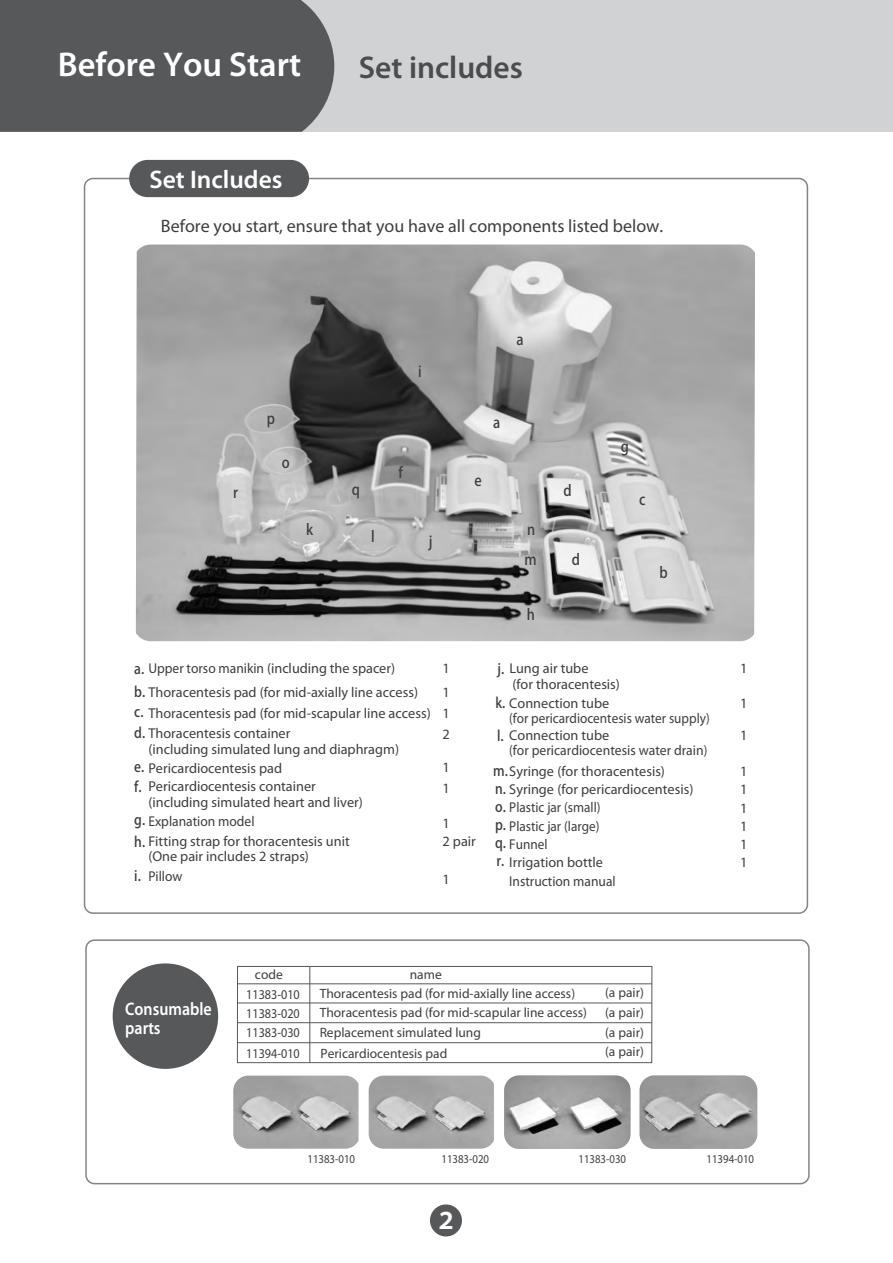
<style>
.page{position:relative;width:893px;height:1263px;background:#fff}
.page>*{position:absolute;margin:0;border:0;box-sizing:border-box;transform-origin:0 0}
.t1{font:600 34.5px "Myriad Pro";color:#fff}
.t2{font:600 31.5px "Myriad Pro";color:#4b4c4d}
.t3{font:600 25.5px "Myriad Pro";color:#fff}
.t4{font:700 22.5px "Koz Go Pro";color:#fff}
.t5{font:600 18.15px/18.5px "Myriad Pro";color:#fff;scale:.88 1}
.t6{font:18px "Myriad Pro";color:#3e3e3f}
.t7{font:500 15px "Koz Go Pro";color:#3e3e3f;scale:.9 1}
.t8{font:14.25px/18.3px "Myriad Pro";color:#3e3e3f}
.t9{font:14.25px/23.9px "Myriad Pro";color:#3e3e3f;scale:.95 1}
.t10{font:14.25px/18.1px "Myriad Pro";color:#3e3e3f;text-align:justify;scale:.93 1}
.t11{font:14.25px "Myriad Pro";color:#3e3e3f;scale:.9 1}
.t12{font:500 14.25px "Koz Go Pro";color:#3e3e3f;scale:.9 1}
.t13{font:13.5px/20px "Myriad Pro";color:#3e3e3f;text-align:justify}
.t14{font:13.5px/18.3px "Myriad Pro";color:#3e3e3f;scale:.9 1}
.t15{font:12px "Myriad Pro";color:#3e3e3f;scale:.9 1}
.s1{font-family:"Koz Go Pro";font-weight:500}
</style>
<div class="page">
<img style="left:136px;top:245px;width:619px;height:396px">
<img style="left:504px;top:1075px;width:127px;height:74px">
<img style="left:369px;top:1075px;width:125px;height:74px">
<img style="left:233px;top:1075px;width:126px;height:74px">
<img style="left:639px;top:1075px;width:118px;height:74px">
<div style="left:113px;top:963px;width:105px;height:106px;background:#57585a;border-radius:50%"></div>
<div style="left:0;top:0;width:893px;height:132px;background:#d1d2d4"></div>
<div style="left:0;top:0;width:334px;height:132px;background:#57585a"></div>
<div style="left:129px;top:160px;width:180px;height:37px;background:#57585a;border-radius:19px"></div>
<div style="left:430px;top:1204px;width:32px;height:32px;background:#57585a;border-radius:50%"></div>
<div style="left:85px;top:939px;width:725px;height:245px;border:2px solid #828487;border-radius:9px"></div>
<div style="left:237px;top:966px;width:415px;height:97px;border:1px solid #57585a"></div>
<hr style="left:238px;top:983px;width:414px;height:1px;background:#57585a">
<hr style="left:309px;top:966px;width:1px;height:97px;background:#57585a">
<hr style="left:237px;top:1002px;width:415px;height:1px;background:#57585a">
<hr style="left:237px;top:1022px;width:415px;height:1px;background:#57585a">
<hr style="left:237px;top:1042px;width:415px;height:1px;background:#57585a">
<h1 class="t1" style="left:58px;top:43px;width:245px">Before You Start</h1>
<h2 class="t2" style="left:359px;top:48px;width:166px">Set includes</h2>
<h3 class="t3" style="left:149px;top:163px;width:135px">Set Includes</h3>
<p class="t6" style="left:161px;top:215px;width:504px">Before you start, ensure that you have all components listed below.</p>
<p class="t7" style="left:516px;top:330px;width:9px">a</p>
<p class="t7" style="left:418px;top:361px;width:5px">i</p>
<p class="t7" style="left:267px;top:409px;width:11px">p</p>
<p class="t7" style="left:493px;top:413px;width:9px">a</p>
<p class="t7" style="left:621px;top:437px;width:11px">g</p>
<p class="t7" style="left:282px;top:453px;width:10px">o</p>
<p class="t7" style="left:233px;top:482px;width:7px">r</p>
<p class="t7" style="left:352px;top:480px;width:11px">q</p>
<p class="t7" style="left:399px;top:463px;width:6px">f</p>
<p class="t7" style="left:474px;top:471px;width:10px">e</p>
<p class="t7" style="left:563px;top:481px;width:11px">d</p>
<p class="t7" style="left:639px;top:489px;width:9px">c</p>
<p class="t7" style="left:306px;top:520px;width:9px">k</p>
<p class="t7" style="left:371px;top:527px;width:5px">l</p>
<p class="t7" style="left:429px;top:531px;width:6px">j</p>
<p class="t7" style="left:527px;top:519px;width:11px">n</p>
<p class="t7" style="left:525px;top:550px;width:15px">m</p>
<p class="t7" style="left:572px;top:549px;width:11px">d</p>
<p class="t7" style="left:659px;top:563px;width:11px">b</p>
<p class="t7" style="left:527px;top:604px;width:11px">h</p>
<p class="t9" style="left:134px;top:656px;width:300px"><span class="s1">a.</span> Upper torso manikin (including the spacer)<br><span class="s1">b.</span> Thoracentesis pad (for mid-axially line access)</p>
<p class="t8" style="left:134px;top:704px;width:298px"><span class="s1">c.</span> Thoracentesis pad (for mid-scapular line access)</p>
<p class="t8" style="left:134px;top:724px;width:158px"><span class="s1">d.</span> Thoracentesis container</p>
<p class="t8" style="left:134px;top:759px;width:149px"><span class="s1">e.</span> Pericardiocentesis pad</p>
<p class="t12" style="left:134px;top:777px;width:10px">f.</p>
<p class="t9" style="left:134px;top:812px;width:228px;line-height:19.5px"><span class="s1">g.</span> Explanation model<br><span class="s1">h.</span> Fitting strap for thoracentesis unit</p>
<p class="t8" style="left:134px;top:846px;width:176px;line-height:20px;text-indent:14px">(One pair includes 2 straps) <span class="s1">i.</span> Pillow</p>
<p class="t8" style="left:148px;top:740px;width:252px">(including simulated lung and diaphragm)</p>
<p class="t8" style="left:148px;top:778px;width:216px;line-height:16.5px">Pericardiocentesis container (including simulated heart and liver)</p>
<p class="t8" style="left:443px;top:656px;width:9px;line-height:24.3px">1<br>1</p>
<p class="t8" style="left:443px;top:704px;width:9px">1</p>
<p class="t8" style="left:442px;top:725px;width:9px">2</p>
<p class="t8" style="left:443px;top:757px;width:9px;line-height:20.9px">1<br>1</p>
<p class="t8" style="left:443px;top:814px;width:9px">1</p>
<p class="t8" style="left:443px;top:832px;width:35px">2 pair</p>
<p class="t8" style="left:443px;top:870px;width:9px">1</p>
<p class="t8" style="left:497px;top:659px;width:93px"><span class="s1">j.</span> Lung air tube</p>
<p class="t8" style="left:512px;top:675px;width:109px">(for thoracentesis)</p>
<p class="t8" style="left:509px;top:695px;width:202px;line-height:15px;text-indent:-14px"><span class="s1">k.</span> Connection tube<br>(for pericardiocentesis water supply)</p>
<p class="t8" style="left:497px;top:726px;width:114px"><span class="s1">l.</span> Connection tube</p>
<p class="t11" style="left:509px;top:742px;width:221px">(for pericardiocentesis water drain)</p>
<p class="t8" style="left:493px;top:761px;width:173px"><span class="s1">m.</span>Syringe (for thoracentesis)</p>
<p class="t8" style="left:495px;top:780px;width:200px"><span class="s1">n.</span> Syringe (for pericardiocentesis)</p>
<p class="t10" style="left:495px;top:798px;width:115px"><span class="s1">o.</span> Plastic jar (small) <span class="s1">p.</span> Plastic jar (large) <span class="s1">q.</span> Funnel</p>
<p class="t8" style="left:509px;top:853px;width:95px">Irrigation bottle</p>
<p class="t12" style="left:497px;top:851px;width:10px">r.</p>
<p class="t9" style="left:509px;top:869px;width:114px">Instruction manual</p>
<p class="t8" style="left:740px;top:659px;width:9px">1</p>
<p class="t8" style="left:740px;top:693px;width:9px">1</p>
<p class="t8" style="left:740px;top:726px;width:9px">1</p>
<p class="t8" style="left:740px;top:762px;width:9px;text-align:justify">1<br>1<br>1<br>1<br>1<br>1</p>
<p class="t13" style="left:255px;top:964px;width:29px">code</p>
<p class="t13" style="left:410px;top:964px;width:34px">name</p>
<p class="t5" style="left:125px;top:999px;width:100px">Consumable parts</p>
<p class="t14" style="left:246px;top:985px;width:61px">11383-010<br>11383-020</p>
<p class="t14" style="left:246px;top:1023px;width:61px">11383-030</p>
<p class="t14" style="left:246px;top:1044px;width:61px">11394-010</p>
<p class="t13" style="left:320px;top:983px;width:269px;line-height:19.5px;text-align:left">Thoracentesis pad (for mid-axially line access)<br>Thoracentesis pad (for mid-scapular line access)<br>Replacement simulated lung</p>
<p class="t13" style="left:321px;top:1043px;width:128px">Pericardiocentesis pad</p>
<p class="t13" style="left:605px;top:982px;width:40px">(a pair) (a pair) (a pair)</p>
<p class="t13" style="left:605px;top:1041px;width:40px">(a pair)</p>
<p class="t15" style="left:307px;top:1151px;width:54px">11383-010</p>
<p class="t15" style="left:441px;top:1151px;width:54px">11383-020</p>
<p class="t15" style="left:578px;top:1151px;width:54px">11383-030</p>
<p class="t15" style="left:706px;top:1151px;width:54px">11394-010</p>
<h3 class="t4" style="left:435px;top:1206px;width:24px">２</h3>
</div>
